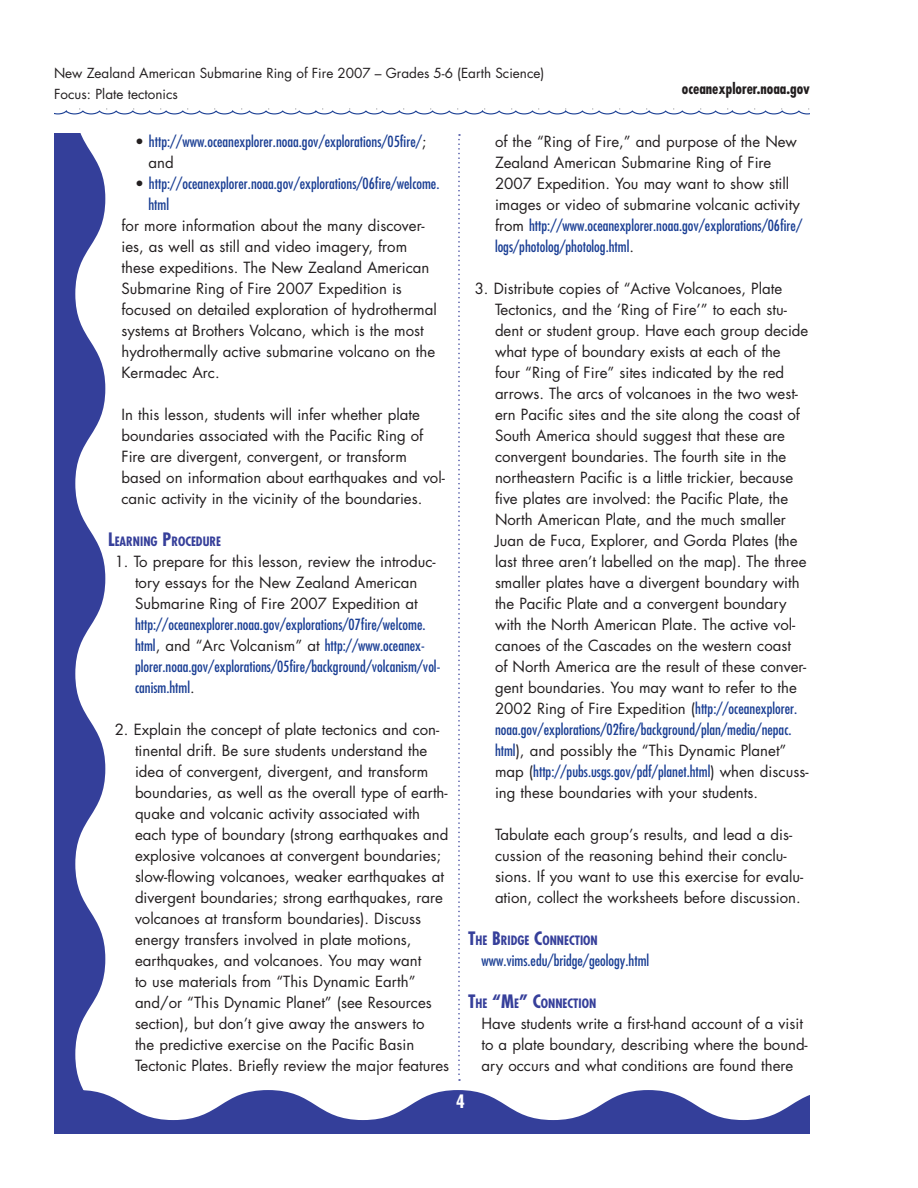
<style>
.page{position:relative;width:918px;height:1188px;background:#fff}
.page>*{position:absolute;margin:0;border:0;box-sizing:border-box;transform-origin:0 0}
.LP__txt{font:15px/21px "Futura";color:#231f20}
.body_text_lists{font:15px/21px "Futura";color:#231f20}
.LP__txt-2{font:condensed 15px/21px "Futura";color:#1b3f94}
.ind_sub_txt_w_bullet{font:condensed 15px/21px "Futura";color:#1b3f94}
.body_text_lists-2{font:condensed 15px "Futura";color:#1b3f94}
.t1{font:700 condensed 15px "Futura";color:#231f20}
.t2{font:13.5px/21px "Futura";color:#231f20}
.Sub_head{font:700 condensed 12.6px "Futura";color:#363f9a}
.s1{font-stretch:normal;color:#231f20}
.s2{font-size:18px}
.s3{font-stretch:condensed;color:#1b3f94}
</style>
<div class="page">
<svg style="left:54px;top:134px;width:51px;height:956px;fill:#343f9a"></svg>
<svg style="left:54px;top:108px;width:756px;height:7px"></svg>
<svg style="left:458px;top:134px;width:2px;height:947px"></svg>
<svg style="left:54px;top:1090px;width:756px;height:44px"></svg>
<p class="t2" style="left:54px;top:62px;width:492px">New Zealand American Submarine Ring of Fire 2007 – Grades 5-6 (Earth Science)<br>Focus: Plate tectonics</p>
<p class="t1" style="left:682px;top:79px;width:130px">OCEANEXPLORER.NOAA.GOV</p>
<p class="ind_sub_txt_w_bullet" style="left:148px;top:131px;width:280px;text-indent:-14px"><span class="s1">•</span> http://www.oceanexplorer.noaa.gov/explorations/05fire/<span class="s1">; and</span></p>
<p class="ind_sub_txt_w_bullet" style="left:148px;top:173px;width:292px;text-indent:-14px"><span class="s1">•</span> http://oceanexplorer.noaa.gov/explorations/06fire/welcome. html</p>
<p class="body_text_lists" style="left:122px;top:215px;width:317px">for more information about the many discover&shy;ies, as well as still and video imagery, from these expeditions. The New Zealand American Submarine Ring of Fire 2007 Expedition is focused on detailed exploration of hydrothermal systems at Brothers Volcano, which is the most hydrothermally active submarine volcano on the Kermadec Arc.</p>
<p class="body_text_lists" style="left:122px;top:404px;width:325px">In this lesson, students will infer whether plate boundaries associated with the Pacific Ring of Fire are divergent, convergent, or transform based on information about earthquakes and vol&shy;canic activity in the vicinity of the boundaries.</p>
<p class="Sub_head" style="left:108px;top:533px;width:115px"><span class="s2">L</span>EARNING <span class="s2">P</span>ROCEDURE</p>
<p class="LP__txt-2" style="left:135px;top:551px;width:307px;text-indent:-20px"><span class="s1">1. To prepare for this lesson, review the introduc&shy;tory essays for the New Zealand American Submarine Ring of Fire 2007 Expedition at </span>http://oceanexplorer.noaa.gov/explorations/07fire/welcome. html<span class="s1">, and “Arc Volcanism” at</span> http://www.oceanex&shy;plorer.noaa.gov/explorations/05fire/background/volcanism/vol&shy;canism.html<span class="s1">.</span></p>
<p class="LP__txt" style="left:135px;top:719px;width:316px;text-indent:-20px">2. Explain the concept of plate tectonics and con&shy;tinental drift. Be sure students understand the idea of convergent, divergent, and transform boundaries, as well as the overall type of earth&shy;quake and volcanic activity associated with each type of boundary (strong earthquakes and explosive volcanoes at convergent boundaries; slow-flowing volcanoes, weaker earthquakes at divergent boundaries; strong earthquakes, rare volcanoes at transform boundaries). Discuss energy transfers involved in plate motions, earthquakes, and volcanoes. You may want<br>to use materials from “This Dynamic Earth” and/or “This Dynamic Planet” (see Resources section), but don’t give away the answers to<br>the predictive exercise on the Pacific Basin Tectonic Plates. Briefly review the major features</p>
<p class="LP__txt" style="left:495px;top:131px;width:309px">of the “Ring of Fire,” and purpose of the New Zealand American Submarine Ring of Fire 2007 Expedition. You may want to show still images or video of submarine volcanic activity from <span class="s3">http://www.oceanexplorer.noaa.gov/explorations/06fire/ logs/photolog/photolog.html</span>.</p>
<p class="LP__txt" style="left:495px;top:278px;width:315px;text-indent:-20px">3. Distribute copies of “Active Volcanoes, Plate Tectonics, and the ‘Ring of Fire’” to each stu&shy;dent or student group. Have each group decide what type of boundary exists at each of the four “Ring of Fire” sites indicated by the red arrows. The arcs of volcanoes in the two west&shy;ern Pacific sites and the site along the coast of South America should suggest that these are convergent boundaries. The fourth site in the northeastern Pacific is a little trickier, because five plates are involved: the Pacific Plate, the North American Plate, and the much smaller Juan de Fuca, Explorer, and Gorda Plates (the last three aren’t labelled on the map). The three smaller plates have a divergent boundary with the Pacific Plate and a convergent boundary with the North American Plate. The active vol&shy;canoes of the Cascades on the western coast<br>of North America are the result of these conver&shy;gent boundaries. You may want to refer to the 2002 Ring of Fire Expedition (<span class="s3">http://oceanexplorer. noaa.gov/explorations/02fire/background/plan/media/nepac. html</span>), and possibly the “This Dynamic Planet” map (<span class="s3">http://pubs.usgs.gov/pdf/planet.html</span>) when discuss&shy;ing these boundaries with your students.</p>
<p class="LP__txt" style="left:495px;top:824px;width:310px">Tabulate each group’s results, and lead a dis&shy;cussion of the reasoning behind their conclu&shy;sions. If you want to use this exercise for evalu&shy;ation, collect the worksheets before discussion.</p>
<p class="Sub_head" style="left:468px;top:932px;width:131px"><span class="s2">T</span>HE <span class="s2">B</span>RIDGE <span class="s2">C</span>ONNECTION</p>
<p class="body_text_lists-2" style="left:482px;top:951px;width:169px">www.vims.edu/bridge/geology.html</p>
<p class="Sub_head" style="left:468px;top:995px;width:130px"><span class="s2">T</span>HE <span class="s2">“M</span>E<span class="s2">” C</span>ONNECTION</p>
<p class="body_text_lists" style="left:482px;top:1013px;width:328px">Have students write a first-hand account of a visit to a plate boundary, describing where the bound&shy;ary occurs and what conditions are found there</p>
</div>
